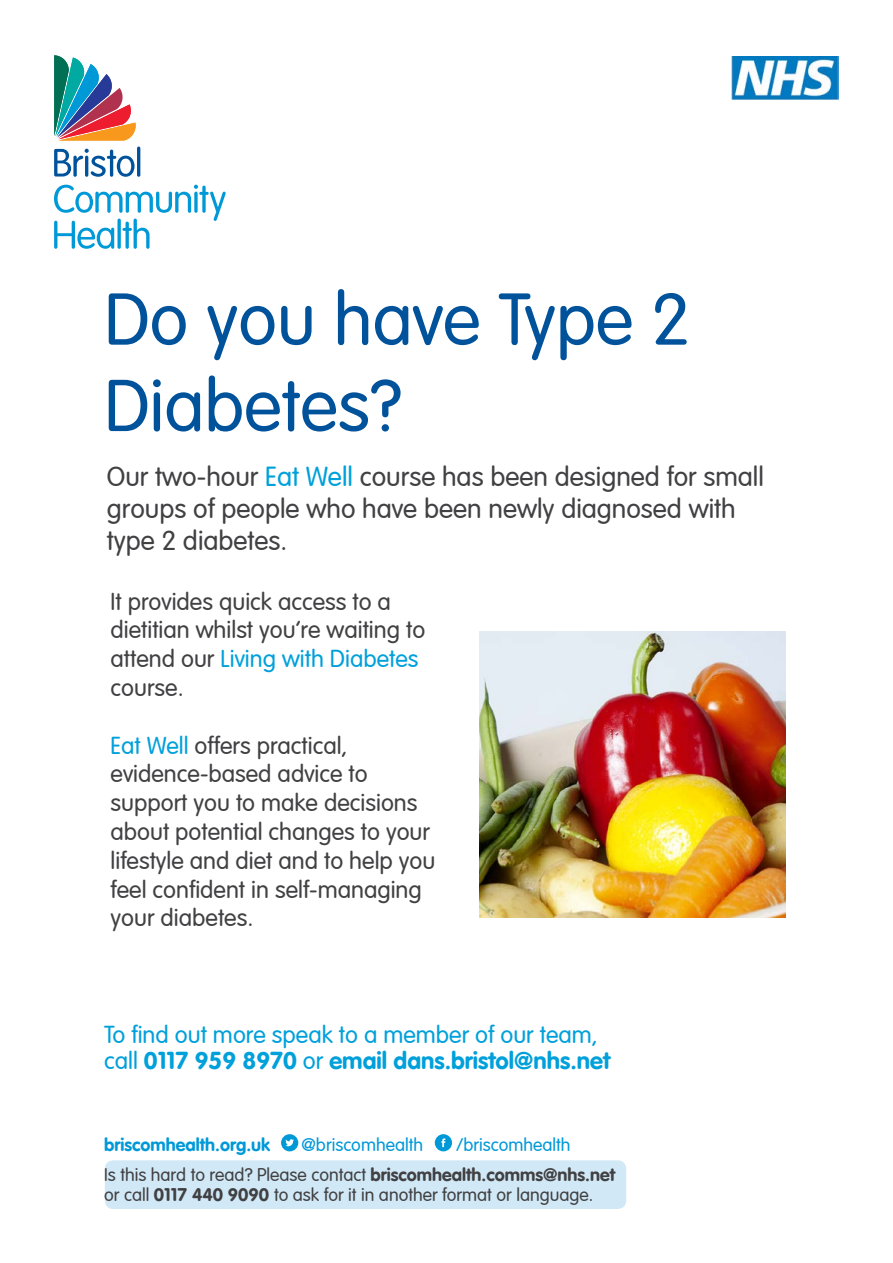
<style>
.page{position:relative;width:893px;height:1263px;background:#fff}
.page>*{position:absolute;margin:0;border:0;box-sizing:border-box;transform-origin:0 0}
.t1{font:300 72px/86.4px "VAG Rounded";color:#00529b}
.t2{font:300 27px/32.4px "VAG Rounded";color:#414042}
.t3{font:300 24px/28.8px "VAG Rounded";color:#414042}
.t4{font:24px "VAG Rounded Bold";color:#00a0db}
.t5{font:300 24px "VAG Rounded";color:#00a0db}
.t6{font:300 18px/19.5px "VAG Rounded";color:#414042}
.t7{font:300 18px "VAG Rounded";color:#0099d8}
.t8{font:18px "VAG Rounded Bold";color:#0099d8}
.s1{color:#00a0db}
.s2{font-family:"VAG Rounded";font-weight:300}
.s3{font-family:"VAG Rounded Bold";font-weight:400}
</style>
<div class="page">
<svg style="left:54px;top:149px;width:81px;height:28px"></svg>
<hr style="left:137px;top:147px;width:3px;height:30px;background:#00529b;border-radius:2px">
<svg style="left:54px;top:185px;width:172px;height:64px"></svg>
<svg style="left:54px;top:55px;width:82px;height:86px"></svg>
<img style="left:731px;top:57px;width:108px;height:42px">
<img style="left:479px;top:631px;width:307px;height:286px">
<div style="left:105px;top:1160px;width:521px;height:49px;background:#d1e8f6;border-radius:9px"></div>
<svg style="left:435px;top:1134px;width:17px;height:17px"></svg>
<svg style="left:281px;top:1134px;width:17px;height:17px"></svg>
<h1 class="t1" style="left:104px;top:279px;width:587px">Do you have Type 2<br>Diabetes?</h1>
<p class="t2" style="left:107px;top:461px;width:658px">Our two-hour <span class="s1">Eat Well</span> course has been designed for small groups of people who have been newly diagnosed with type 2 diabetes.</p>
<p class="t3" style="left:111px;top:588px;width:316px">It provides quick access to a dietitian whilst you’re waiting to attend our <span class="s1">Living with Diabetes </span>course.</p>
<p class="t3" style="left:111px;top:732px;width:326px"><span class="s1">Eat Well</span> offers practical, evidence-based advice to support you to make decisions about potential changes to your lifestyle and diet and to help you feel confident in self-managing your diabetes.</p>
<p class="t5" style="left:104px;top:1021px;width:495px">To find out more speak to a member of our team,</p>
<p class="t4" style="left:104px;top:1046px;width:507px"><span class="s2">call</span> 0117 959 8970 <span class="s2">or</span> email dans.bristol@nhs.net</p>
<p class="t8" style="left:104px;top:1134px;width:167px">briscomhealth.org.uk</p>
<p class="t7" style="left:302px;top:1134px;width:123px">@briscomhealth</p>
<p class="t7" style="left:456px;top:1135px;width:116px">/briscomhealth</p>
<p class="t6" style="left:104px;top:1166px;width:512px">Is this hard to read? Please contact <span class="s3">briscomhealth.comms@nhs.net </span>or call <span class="s3">0117 440 9090</span> to ask for it in another format or language.</p>
</div>
